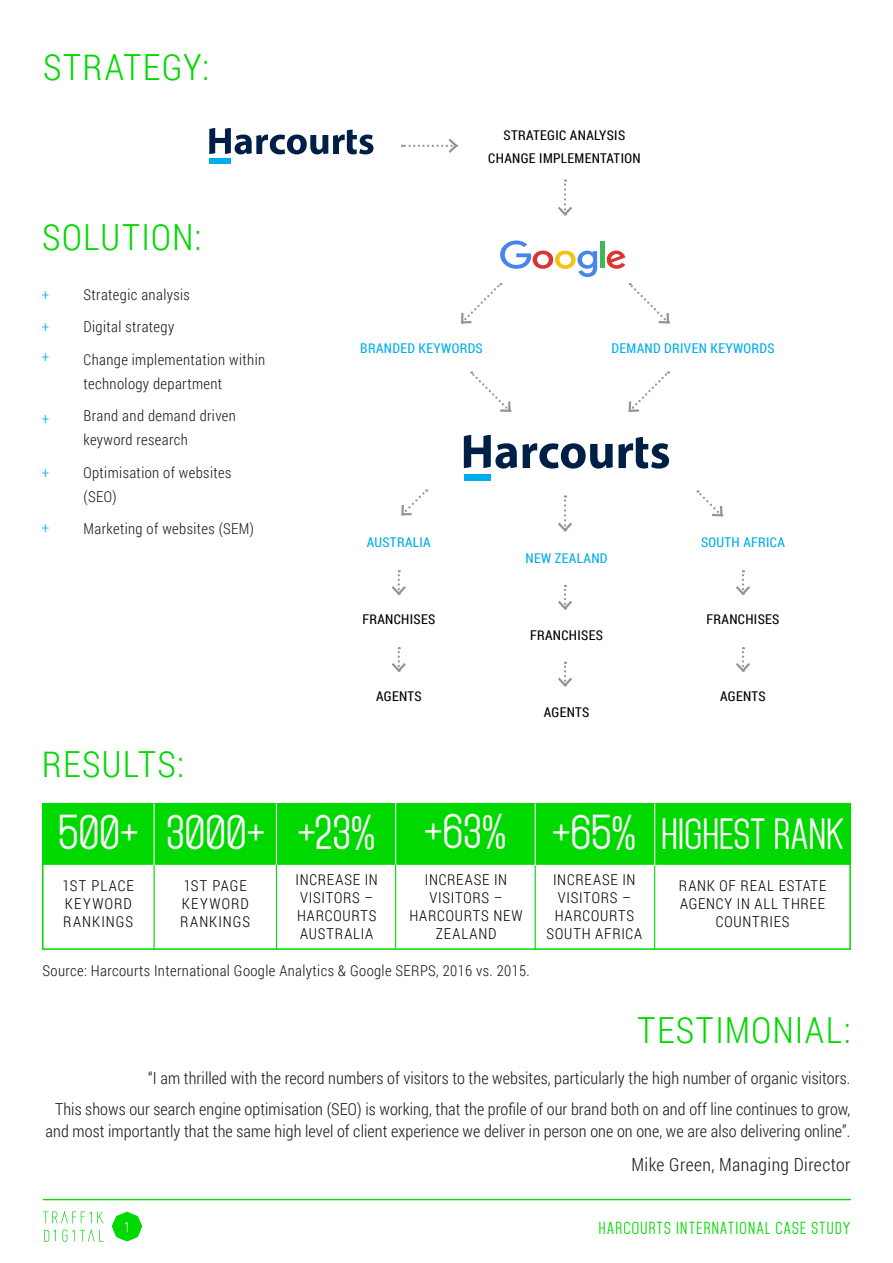
<style>
.page{position:relative;width:893px;height:1263px;background:#fff}
.page>*{position:absolute;margin:0;border:0;box-sizing:border-box;transform-origin:0 0}
.t1{font:42px "Mohave";letter-spacing:-.01em;color:#fff}
.t2{font:37.5px "Mohave";letter-spacing:-.005em;color:#fff}
.t3{font:300 36px "Roboto Condensed";letter-spacing:.035em;color:#00d900}
.t4{font:300 18px "Roboto Condensed";letter-spacing:.025em;color:#1a1a1a}
.t5{font:300 16.5px/31px "Roboto Condensed";letter-spacing:.005em;color:#1a1a1a;text-align:right}
.t6{font:300 15px/32.5px "Roboto Condensed";letter-spacing:.025em;color:#1a1a1a}
.t7{font:300 15px/18px "Roboto Condensed";letter-spacing:.055em;color:#000}
.t8{font:15px "Mohave";letter-spacing:.08em;color:#00d900}
.t9{font:300 15px/32.5px "Roboto Condensed";color:#00aded}
.t10{font:13.5px/22.5px "Roboto Condensed";letter-spacing:.025em;color:#000;text-align:center}
.t11{font:13.5px "Roboto Condensed";letter-spacing:.025em;color:#00aded}
</style>
<div class="page">
<div style="left:42px;top:804px;width:809px;height:60px;background:#00d900"></div>
<div style="left:42px;top:863px;width:809px;height:87px;border:2px solid #00d900"></div>
<hr style="left:154px;top:804px;width:1px;height:81px;background:#fff">
<hr style="left:276px;top:804px;width:1px;height:78px;background:#fff">
<hr style="left:395px;top:803px;width:1px;height:79px;background:#fff">
<hr style="left:154px;top:865px;width:1px;height:85px;background:#00d900">
<hr style="left:276px;top:865px;width:1px;height:84px;background:#00d900">
<hr style="left:395px;top:865px;width:1px;height:83px;background:#00d900">
<hr style="left:43px;top:1199px;width:808px;height:1px;background:#00d900">
<svg style="left:43px;top:1210px;width:60px;height:13px"></svg>
<svg style="left:62px;top:1229px;width:42px;height:13px"></svg>
<svg style="left:44px;top:1230px;width:12px;height:12px"></svg>
<svg style="left:112px;top:1212px;width:30px;height:29px"></svg>
<hr style="left:535px;top:804px;width:1px;height:79px;background:#fff">
<hr style="left:535px;top:865px;width:1px;height:84px;background:#00d900">
<hr style="left:654px;top:804px;width:1px;height:79px;background:#fff">
<hr style="left:654px;top:865px;width:1px;height:84px;background:#00d900">
<div style="left:464px;top:474px;width:27px;height:6px;background:#00aded"></div>
<svg style="left:464px;top:435px;width:205px;height:34px"></svg>
<svg style="left:401px;top:489px;width:27px;height:27px"></svg>
<svg style="left:607px;top:251px;width:18px;height:18px"></svg>
<div style="left:600px;top:241px;width:5px;height:27px;background:#3dba54"></div>
<svg style="left:628px;top:283px;width:42px;height:41px"></svg>
<svg style="left:461px;top:240px;width:136px;height:84px"></svg>
<svg style="left:628px;top:371px;width:42px;height:41px"></svg>
<svg style="left:470px;top:371px;width:42px;height:41px"></svg>
<svg style="left:558px;top:179px;width:14px;height:37px"></svg>
<svg style="left:402px;top:138px;width:57px;height:15px"></svg>
<div style="left:209px;top:159px;width:22px;height:5px;background:#00aded"></div>
<svg style="left:209px;top:128px;width:164px;height:26px"></svg>
<svg style="left:391px;top:570px;width:15px;height:25px"></svg>
<svg style="left:696px;top:490px;width:28px;height:27px"></svg>
<svg style="left:558px;top:495px;width:14px;height:37px"></svg>
<svg style="left:558px;top:585px;width:14px;height:25px"></svg>
<svg style="left:736px;top:570px;width:14px;height:25px"></svg>
<svg style="left:391px;top:647px;width:15px;height:25px"></svg>
<svg style="left:558px;top:662px;width:14px;height:25px"></svg>
<svg style="left:736px;top:647px;width:14px;height:25px"></svg>
<h3 class="t3" style="left:43px;top:43px;width:168px">STRATEGY:</h3>
<h3 class="t3" style="left:42px;top:212px;width:161px">SOLUTION:</h3>
<p class="t9" style="left:42px;top:278px;width:9px">+ +</p>
<p class="t9" style="left:42px;top:340px;width:9px">+</p>
<p class="t9" style="left:42px;top:402px;width:9px">+</p>
<p class="t9" style="left:42px;top:456px;width:9px">+</p>
<p class="t9" style="left:42px;top:511px;width:9px">+</p>
<p class="t6" style="left:84px;top:278px;width:183px">Strategic analysis<br>Digital strategy<br>Change implementation within</p>
<p class="t6" style="left:84px;top:367px;width:154px">technology department<br>Brand and demand driven</p>
<p class="t6" style="left:84px;top:423px;width:149px">keyword research<br>Optimisation of websites</p>
<p class="t6" style="left:84px;top:480px;width:172px">(SEO)<br>Marketing of websites (SEM)</p>
<h3 class="t3" style="left:42px;top:739px;width:144px">RESULTS:</h3>
<p class="t10" style="left:488px;top:124px;width:154px">STRATEGIC ANALYSIS<br>CHANGE IMPLEMENTATION</p>
<p class="t11" style="left:360px;top:338px;width:124px">BRANDED KEYWORDS</p>
<p class="t11" style="left:611px;top:338px;width:165px">DEMAND DRIVEN KEYWORDS</p>
<p class="t11" style="left:367px;top:533px;width:66px">AUSTRALIA</p>
<p class="t11" style="left:701px;top:533px;width:85px">SOUTH AFRICA</p>
<p class="t11" style="left:525px;top:549px;width:84px">NEW ZEALAND</p>
<p class="t10" style="left:362px;top:608px;width:74px">FRANCHISES</p>
<p class="t10" style="left:706px;top:608px;width:74px">FRANCHISES</p>
<p class="t10" style="left:530px;top:623px;width:74px">FRANCHISES</p>
<p class="t10" style="left:376px;top:684px;width:47px">AGENTS</p>
<p class="t10" style="left:720px;top:684px;width:47px">AGENTS</p>
<p class="t10" style="left:544px;top:700px;width:47px">AGENTS</p>
<h1 class="t1" style="left:58px;top:806px;width:450px">500+ 3000+ +23% +63%</h1>
<p class="t7" style="left:63px;top:876px;width:73px">1ST PLACE<br>KEYWORD<br>RANKINGS</p>
<p class="t7" style="left:180px;top:876px;width:71px">1ST PAGE<br>KEYWORD<br>RANKINGS</p>
<p class="t7" style="left:296px;top:870px;width:84px">INCREASE IN<br>VISITORS –<br>HARCOURTS<br>AUSTRALIA</p>
<p class="t7" style="left:409px;top:870px;width:115px;text-align:center">INCREASE IN<br>VISITORS –<br>HARCOURTS NEW<br>ZEALAND</p>
<p class="t6" style="left:43px;top:954px;width:489px">Source: Harcourts International Google Analytics &amp; Google SERPS, 2016 vs. 2015.</p>
<h1 class="t1" style="left:553px;top:806px;width:85px">+65%</h1>
<p class="t7" style="left:546px;top:870px;width:97px;text-align:center">INCREASE IN<br>VISITORS –<br>HARCOURTS<br>SOUTH AFRICA</p>
<h2 class="t2" style="left:661px;top:811px;width:185px">HIGHEST RANK</h2>
<p class="t7" style="left:679px;top:876px;width:149px;text-align:center">RANK OF REAL ESTATE<br>AGENCY IN ALL THREE<br>COUNTRIES</p>
<h3 class="t3" style="left:637px;top:1005px;width:215px">TESTIMONIAL:</h3>
<p class="t5" style="left:55px;top:1062px;width:797px">“I am thrilled with the record numbers of visitors to the websites, particularly the high number of organic visitors.<br>This shows our search engine optimisation (SEO) is working, that the profile of our brand both on and off line continues to grow,</p>
<p class="t5" style="left:45px;top:1115px;width:806px">and most importantly that the same high level of client experience we deliver in person one on one, we are also delivering online”.</p>
<p class="t4" style="left:631px;top:1152px;width:221px">Mike Green, Managing Director</p>
<p class="t8" style="left:599px;top:1218px;width:253px">HARCOURTS INTERNATIONAL CASE STUDY</p>
</div>
